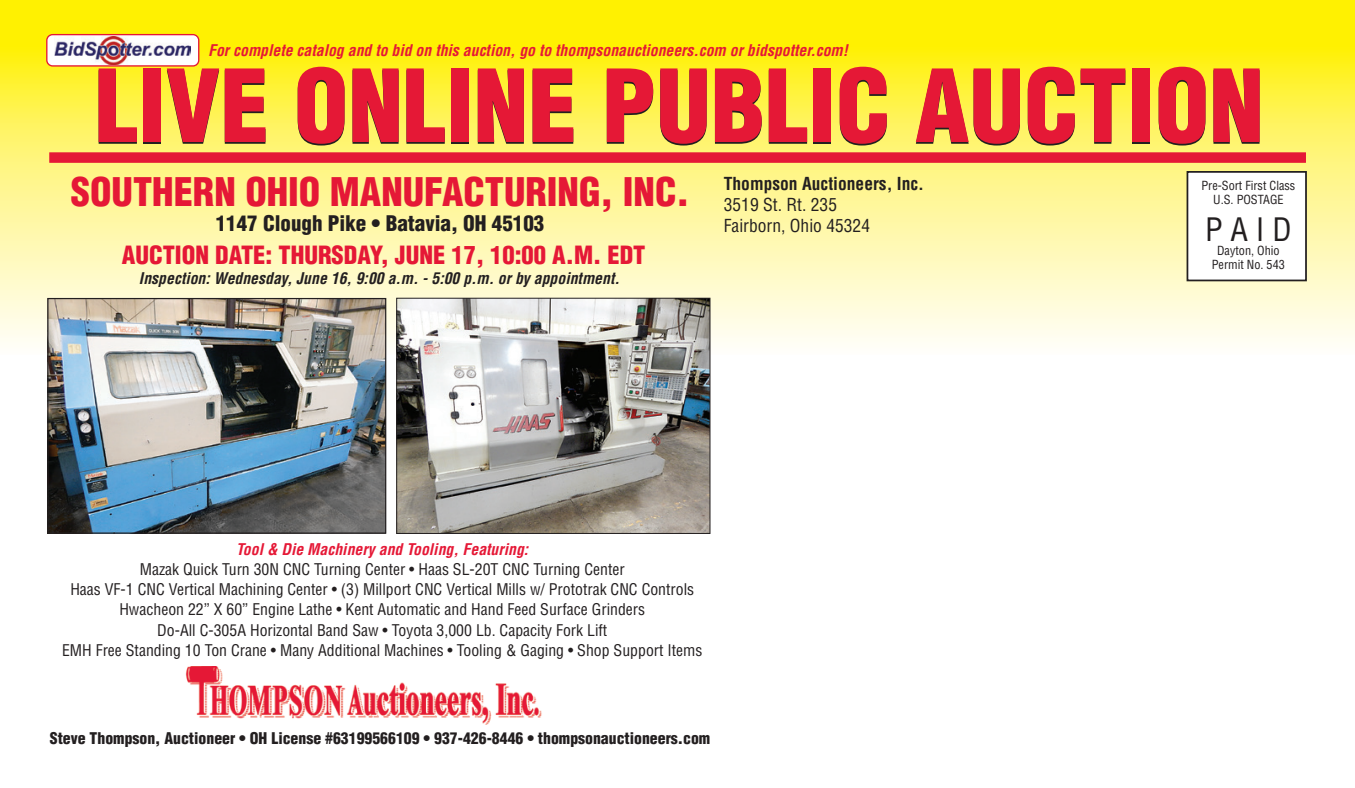
<style>
.page{position:relative;width:1355px;height:788px;background:#fff}
.page>*{position:absolute;margin:0;border:0;box-sizing:border-box;transform-origin:0 0}
.t1{font:900 condensed 98px "Helvetica";color:#e51836}
.t2{font:900 condensed 38.5px "Helvetica";color:#e51836}
.t3{font:condensed 31.5px "Helvetica";color:#231f20}
.t4{font:900 condensed 24.5px "Helvetica";color:#e51836}
.t5{font:900 condensed 21px "Helvetica";color:#231f20}
.t6{font:condensed 17.5px "Helvetica";color:#231f20}
.t7{font:700 condensed 17.5px "Helvetica";color:#231f20}
.Bulleted_text{font:condensed 15.75px "Helvetica";color:#231f20}
.Bulleted_text-2{font:italic 700 condensed 15.75px "Helvetica";color:#e51836}
.t8{font:900 condensed 15.75px "Helvetica";color:#231f20}
.t9{font:italic 700 condensed 15.75px "Helvetica";color:#231f20}
.t10{font:condensed 12.25px "Helvetica";color:#231f20}
</style>
<div class="page">
<div style="left:0;top:0;width:1354px;height:47px;background:#fff101"></div>
<svg style="left:0;top:47px;width:1354px;height:308px;background:#fef688"></svg>
<div style="left:1187px;top:172px;width:119px;height:108px;background:#fff"></div>
<div style="left:1186px;top:171px;width:120px;height:110px;border:2px solid #231f20"></div>
<div style="left:49px;top:152px;width:1256px;height:11px;background:#e51836;border:1px solid #e51836"></div>
<img style="left:185px;top:666px;width:357px;height:58px">
<div style="left:47px;top:35px;width:152px;height:31px;background:#fff;border-radius:6px"></div>
<img style="left:55px;top:36px;width:136px;height:29px">
<div style="left:46px;top:34px;width:153px;height:33px;border:1px solid #e51836;border-radius:6px"></div>
<img style="left:49px;top:300px;width:335px;height:231px">
<div style="left:47px;top:298px;width:339px;height:235px;border:1px solid #231f20"></div>
<img style="left:398px;top:300px;width:310px;height:231px">
<div style="left:396px;top:298px;width:314px;height:235px;border:1px solid #231f20"></div>
<p class="Bulleted_text-2" style="left:208px;top:41px;width:641px">For complete catalog and to bid on this auction, go to thompsonauctioneers.com or bidspotter.com!</p>
<p class="t1" style="left:95px;top:45px;width:1170px">LIVE ONLINE PUBLIC AUCTION</p>
<p class="t2" style="left:71px;top:168px;width:620px">SOUTHERN OHIO MANUFACTURING, INC.</p>
<p class="t5" style="left:216px;top:210px;width:330px">1147 Clough Pike • Batavia, OH 45103</p>
<p class="t9" style="left:139px;top:268px;width:482px">Inspection: Wednesday, June 16, 9:00 a.m. - 5:00 p.m. or by appointment.</p>
<p class="t4" style="left:122px;top:240px;width:525px">AUCTION DATE: THURSDAY, JUNE 17, 10:00 A.M. EDT</p>
<p class="t7" style="left:724px;top:173px;width:202px">Thompson Auctioneers, Inc.</p>
<p class="t6" style="left:724px;top:193px;width:115px">3519 St. Rt. 235</p>
<p class="t6" style="left:724px;top:214px;width:148px">Fairborn, Ohio 45324</p>
<p class="Bulleted_text-2" style="left:236px;top:539px;width:293px">Tool &amp; Die Machinery and Tooling, Featuring:</p>
<p class="Bulleted_text" style="left:140px;top:559px;width:486px">Mazak Quick Turn 30N CNC Turning Center • Haas SL-20T CNC Turning Center</p>
<p class="Bulleted_text" style="left:70px;top:579px;width:625px">Haas VF-1 CNC Vertical Machining Center • (3) Millport CNC Vertical Mills w/ Prototrak CNC Controls</p>
<p class="Bulleted_text" style="left:119px;top:599px;width:527px">Hwacheon 22” X 60” Engine Lathe • Kent Automatic and Hand Feed Surface Grinders</p>
<p class="Bulleted_text" style="left:157px;top:620px;width:451px">Do-All C-305A Horizontal Band Saw • Toyota 3,000 Lb. Capacity Fork Lift</p>
<p class="Bulleted_text" style="left:62px;top:640px;width:642px">EMH Free Standing 10 Ton Crane • Many Additional Machines • Tooling &amp; Gaging • Shop Support Items</p>
<p class="t8" style="left:50px;top:728px;width:662px">Steve Thompson, Auctioneer • OH License #63199566109 • 937-426-8446 • thompsonauctioneers.com</p>
<p class="t10" style="left:1201px;top:177px;width:95px">Pre-Sort First Class</p>
<p class="t10" style="left:1213px;top:191px;width:72px">U.S. POSTAGE</p>
<p class="t3" style="left:1205px;top:210px;width:88px">P A I D</p>
<p class="t10" style="left:1217px;top:243px;width:64px">Dayton, Ohio</p>
<p class="t10" style="left:1211px;top:257px;width:75px">Permit No. 543</p>
</div>
